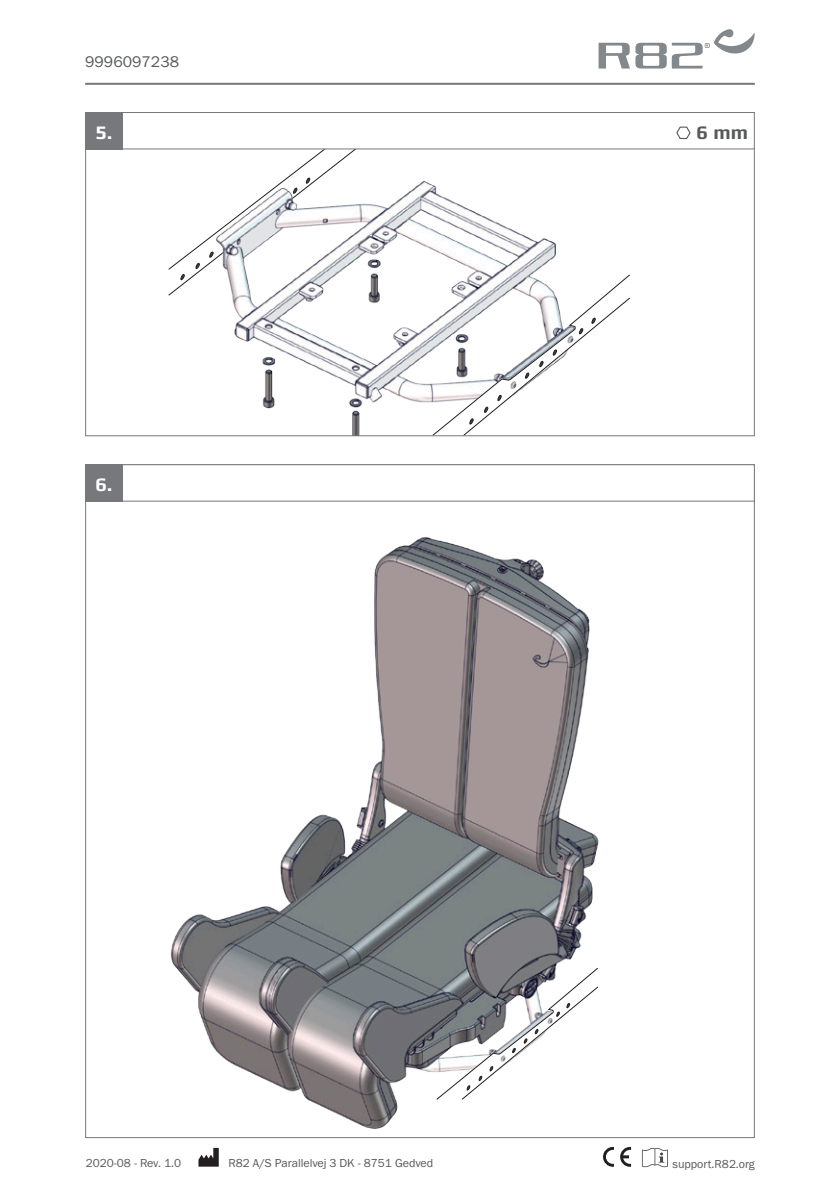
<style>
.page{position:relative;width:840px;height:1191px;background:#fff}
.page>*{position:absolute;margin:0;border:0;box-sizing:border-box;transform-origin:0 0}
.t1{font:700 19.8px "Mdd";color:#fff}
.R82_billedtekst{font:700 19.8px "Mdd";color:#57585a}
.t2{font:16px "Franklin Gothic URW Boo";color:#57585a}
.t3{font:12px "Franklin Gothic URW Boo";color:#57585a}
</style>
<div class="page">
<svg style="left:598px;top:43px;width:31px;height:25px"></svg>
<svg style="left:635px;top:29px;width:119px;height:39px"></svg>
<hr style="left:85px;top:83px;width:669px;height:2px;background:#76787b">
<svg style="left:641px;top:1148px;width:26px;height:19px"></svg>
<svg style="left:198px;top:1147px;width:21px;height:20px"></svg>
<svg style="left:603px;top:1146px;width:10px;height:20px"></svg>
<svg style="left:620px;top:1146px;width:10px;height:20px"></svg>
<img style="left:170px;top:537px;width:429px;height:592px">
<svg style="left:434px;top:967px;width:164px;height:133px"></svg>
<img style="left:482px;top:1008px;width:74px;height:56px">
<img style="left:232px;top:149px;width:397px;height:285px">
<svg style="left:431px;top:274px;width:198px;height:160px"></svg>
<svg style="left:168px;top:149px;width:214px;height:147px"></svg>
<img style="left:488px;top:325px;width:91px;height:68px">
<div style="left:85px;top:464px;width:669px;height:37px;background:#fff;border:1px solid #76787b"></div>
<div style="left:85px;top:464px;width:37px;height:37px;background:#76787b"></div>
<svg style="left:676px;top:126px;width:14px;height:13px"></svg>
<div style="left:85px;top:112px;width:669px;height:37px;border:1px solid #76787b"></div>
<div style="left:85px;top:112px;width:37px;height:37px;background:#76787b"></div>
<h2 class="t2" style="left:85px;top:52px;width:95px">9996097238</h2>
<p class="t1" style="left:95px;top:122px;width:18px">5.</p>
<p class="R82_billedtekst" style="left:696px;top:122px;width:53px">6 mm</p>
<p class="t1" style="left:95px;top:474px;width:18px">6.</p>
<p class="t3" style="left:86px;top:1155px;width:97px">2020-08 - Rev. 1.0</p>
<p class="t3" style="left:228px;top:1155px;width:206px">R82 A/S Parallelvej 3 DK - 8751 Gedved</p>
<p class="t3" style="left:672px;top:1156px;width:84px">support.R82.org</p>
</div>
